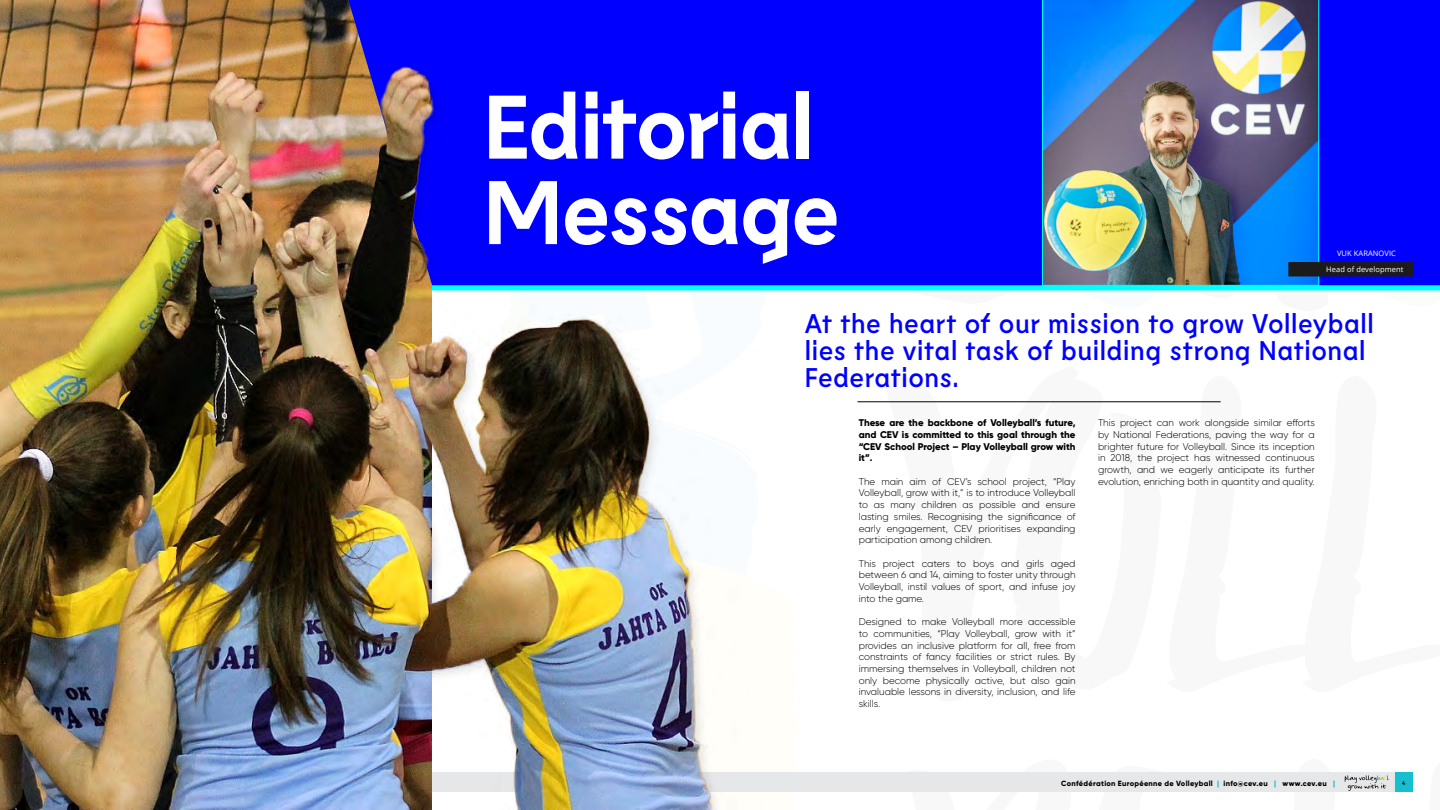
<style>
.page{position:relative;width:1440px;height:810px;background:#fff}
.page>*{position:absolute;margin:0;border:0;box-sizing:border-box;transform-origin:0 0}
.t1{font:700 90px/85.5px "Lemur";letter-spacing:-.015em;color:#fff}
.t2{font:500 27px/27px "Lemur";letter-spacing:.02em;color:#00f}
.t3{font:300 9.75px/11.7px "Gilroy";color:#000;text-align:justify}
.t4{font:800 9.75px/11.7px "Gilroy";color:#000;text-align:justify}
.t5{font:800 7.5px "Gilroy";letter-spacing:.035em;color:#000}
.t6{font:7.5px "Open Sans";letter-spacing:.01em;color:#fff}
.t7{font:700 5.62px "Lemur";color:#000}
.s1{color:#16becf}
</style>
<div class="page">
<svg style="left:938px;top:772px;width:133px;height:1px"></svg>
<svg style="left:1083px;top:772px;width:167px;height:1px"></svg>
<div style="left:0;top:773px;width:1394px;height:19px;background:#e6e7e8"></div>
<svg style="left:1260px;top:772px;width:153px;height:20px"></svg>
<img style="left:938px;top:0;width:502px;height:291px">
<hr style="left:857px;top:402px;width:364px;height:1px;background:#000">
<img style="left:0;top:0;width:938px;height:810px">
<div style="left:1320px;top:243px;width:93px;height:19px;background:#00f"></div>
<div style="left:1289px;top:263px;width:124px;height:13px;background:#1b1b1b"></div>
<div style="left:1289px;top:262px;width:124px;height:14px;border:1px solid #1b1b1b"></div>
<h1 class="t1" style="left:484px;top:82px;width:358px">Editorial<br>Message</h1>
<p class="t6" style="left:1337px;top:248px;width:60px">VUK KARANOVIC</p>
<p class="t6" style="left:1326px;top:264px;width:79px">Head of development</p>
<h2 class="t2" style="left:805px;top:310px;width:571px">At the heart of our mission to grow Volleyball lies the vital task of building strong National<br>Federations.</h2>
<p class="t4" style="left:859px;top:417px;width:218px">These are the backbone of Volleyball’s future, and CEV is committed to this goal through the “CEV School Project – Play Volleyball grow with it”.</p>
<p class="t3" style="left:859px;top:475px;width:218px">The main aim of CEV’s school project, “Play Volleyball, grow with it,” is to introduce Volleyball to as many children as possible and ensure lasting smiles. Recognising the significance of early engagement, CEV prioritises expanding participation among children.</p>
<p class="t3" style="left:859px;top:557px;width:218px">This project caters to boys and girls aged between 6 and 14, aiming to foster unity through Volleyball, instil values of sport, and infuse joy into the game.</p>
<p class="t3" style="left:859px;top:616px;width:218px">Designed to make Volleyball more accessible to communities, “Play Volleyball, grow with it” provides an inclusive platform for all, free from constraints of fancy facilities or strict rules. By immersing themselves in Volleyball, children not only become physically active, but also gain invaluable lessons in diversity, inclusion, and life skills.</p>
<p class="t3" style="left:1098px;top:417px;width:218px">This project can work alongside similar efforts by National Federations, paving the way for a brighter future for Volleyball. Since its inception in 2018, the project has witnessed continuous growth, and we eagerly anticipate its further evolution, enriching both in quantity and quality.</p>
<p class="t5" style="left:1061px;top:778px;width:275px">Confédération Européenne de Volleyball <span class="s1">|</span> info@cev.eu <span class="s1">|</span> www.cev.eu <span class="s1">|</span></p>
<p class="t7" style="left:1402px;top:779px;width:5px">4</p>
</div>
